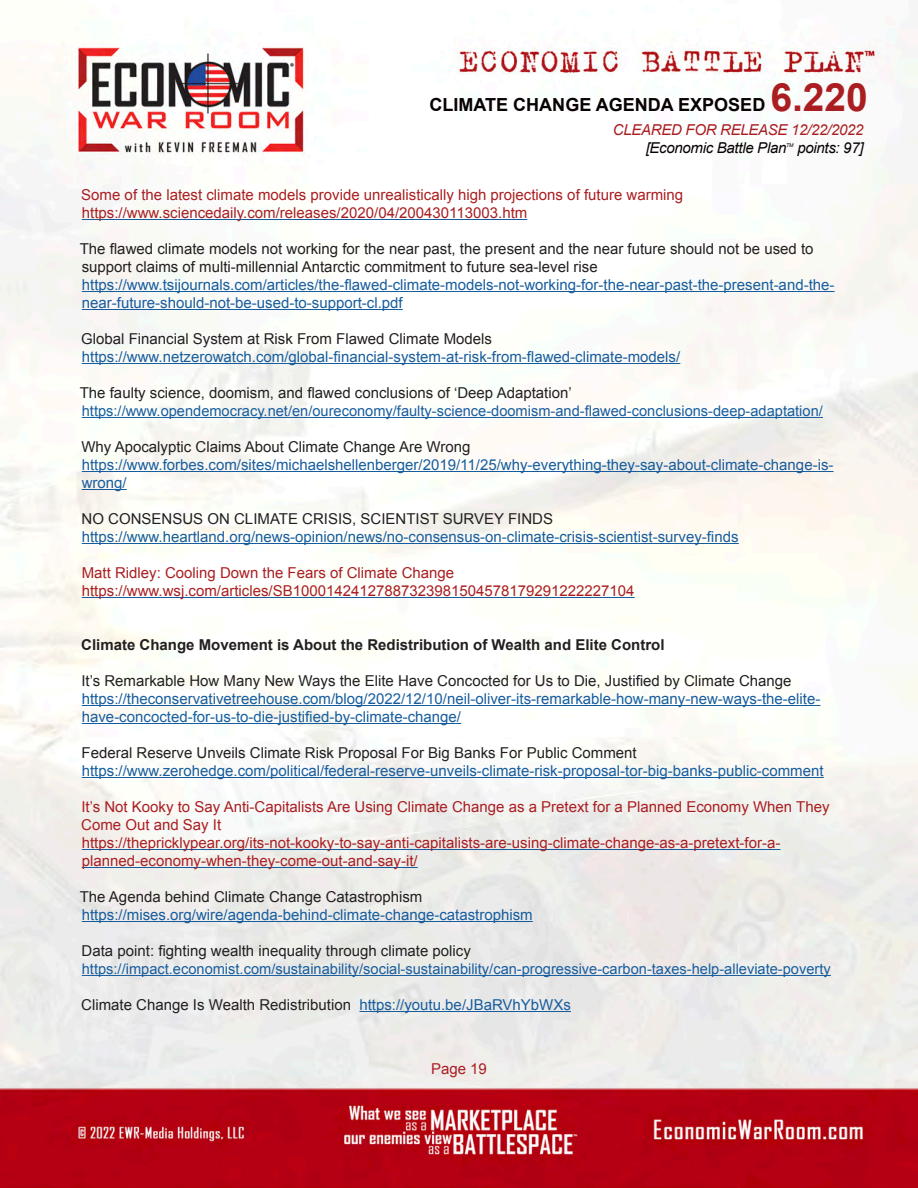
<style>
.page{position:relative;width:918px;height:1188px;background:#fff}
.page>*{position:absolute;margin:0;border:0;box-sizing:border-box;transform-origin:0 0}
.t1{font:700 18px "Arial";color:#080302}
.t2{font:15px/18px "Arial";color:#175d9e}
.t3{font:15px/18px "Arial";color:#231f20}
.t4{font:15px/18px "Arial";color:#aa1e21}
.t5{font:700 15px "Arial";color:#231f20}
.t6{font:italic 15px "Arial";letter-spacing:-.02em;color:#080302}
.t7{font:italic 15px "Arial";letter-spacing:-.02em;color:#aa1e21}
.t8{font:14.7px "Arial";color:#175d9e}
.t9{font:italic 5.25px "Arial";color:#080302}
.s1{font-size:39px;color:#aa1e21}
.s2{color:#175d9e}
</style>
<div class="page">
<img style="left:0;top:5px;width:918px;height:1183px">
<hr style="left:82px;top:219px;width:445px;height:1px;background:#175d9e">
<hr style="left:82px;top:291px;width:753px;height:1px;background:#175d9e">
<hr style="left:82px;top:309px;width:321px;height:1px;background:#175d9e">
<hr style="left:82px;top:363px;width:598px;height:1px;background:#175d9e">
<hr style="left:82px;top:417px;width:741px;height:1px;background:#175d9e">
<hr style="left:82px;top:471px;width:752px;height:1px;background:#175d9e">
<hr style="left:82px;top:489px;width:45px;height:1px;background:#175d9e">
<hr style="left:82px;top:543px;width:657px;height:1px;background:#175d9e">
<hr style="left:82px;top:597px;width:553px;height:1px;background:#175d9e">
<hr style="left:82px;top:705px;width:738px;height:1px;background:#175d9e">
<hr style="left:82px;top:723px;width:379px;height:1px;background:#175d9e">
<hr style="left:82px;top:777px;width:742px;height:1px;background:#175d9e">
<hr style="left:82px;top:849px;width:698px;height:1px;background:#175d9e">
<hr style="left:82px;top:867px;width:336px;height:1px;background:#175d9e">
<hr style="left:82px;top:921px;width:451px;height:1px;background:#175d9e">
<hr style="left:82px;top:975px;width:749px;height:1px;background:#175d9e">
<hr style="left:359px;top:1011px;width:212px;height:1px;background:#175d9e">
<p class="t1" style="left:429px;top:93px;width:440px">CLIMATE CHANGE AGENDA EXPOSED <span class="s1">6.220</span></p>
<p class="t7" style="left:613px;top:120px;width:252px">CLEARED FOR RELEASE 12/22/2022</p>
<p class="t6" style="left:646px;top:138px;width:142px">[Economic Battle Plan</p>
<p class="t9" style="left:786px;top:141px;width:9px">TM</p>
<p class="t6" style="left:797px;top:138px;width:68px">points: 97]</p>
<p class="t4" style="left:81px;top:186px;width:603px">Some of the latest climate models provide unrealistically high projections of future warming</p>
<p class="t4" style="left:82px;top:204px;width:447px">https://www.sciencedaily.com/releases/2020/04/200430113003.htm</p>
<p class="t3" style="left:80px;top:240px;width:735px">The flawed climate models not working for the near past, the present and the near future should not be used to support claims of multi-millennial Antarctic commitment to future sea-level rise</p>
<p class="t2" style="left:82px;top:276px;width:754px">https://www.tsijournals.com/articles/the-flawed-climate-models-not-working-for-the-near-past-the-present-and-the&shy;near-future-should-not-be-used-to-support-cl.pdf</p>
<p class="t3" style="left:81px;top:330px;width:412px">Global Financial System at Risk From Flawed Climate Models</p>
<p class="t2" style="left:82px;top:348px;width:600px">https://www.netzerowatch.com/global-financial-system-at-risk-from-flawed-climate-models/</p>
<p class="t3" style="left:80px;top:384px;width:493px">The faulty science, doomism, and flawed conclusions of ‘Deep Adaptation’</p>
<p class="t8" style="left:82px;top:401px;width:743px">https://www.opendemocracy.net/en/oureconomy/faulty-science-doomism-and-flawed-conclusions-deep-adaptation/</p>
<p class="t3" style="left:81px;top:438px;width:391px">Why Apocalyptic Claims About Climate Change Are Wrong</p>
<p class="t2" style="left:82px;top:456px;width:753px">https://www.forbes.com/sites/michaelshellenberger/2019/11/25/why-everything-they-say-about-climate-change-is&shy;wrong/</p>
<p class="t3" style="left:82px;top:510px;width:473px">NO CONSENSUS ON CLIMATE CRISIS, SCIENTIST SURVEY FINDS</p>
<p class="t2" style="left:82px;top:528px;width:658px">https://www.heartland.org/news-opinion/news/no-consensus-on-climate-crisis-scientist-survey-finds</p>
<p class="t4" style="left:82px;top:564px;width:374px">Matt Ridley: Cooling Down the Fears of Climate Change</p>
<p class="t4" style="left:82px;top:582px;width:554px">https://www.wsj.com/articles/SB10001424127887323981504578179291222227104</p>
<p class="t5" style="left:81px;top:635px;width:585px">Climate Change Movement is About the Redistribution of Wealth and Elite Control</p>
<p class="t3" style="left:81px;top:672px;width:712px">It’s Remarkable How Many New Ways the Elite Have Concocted for Us to Die, Justified by Climate Change</p>
<p class="t2" style="left:82px;top:690px;width:740px">https://theconservativetreehouse.com/blog/2022/12/10/neil-oliver-its-remarkable-how-many-new-ways-the-elite&shy;have-concocted-for-us-to-die-justified-by-climate-change/</p>
<p class="t3" style="left:82px;top:744px;width:557px">Federal Reserve Unveils Climate Risk Proposal For Big Banks For Public Comment</p>
<p class="t2" style="left:82px;top:762px;width:743px">https://www.zerohedge.com/political/federal-reserve-unveils-climate-risk-proposal-tor-big-banks-public-comment</p>
<p class="t4" style="left:81px;top:798px;width:750px">It’s Not Kooky to Say Anti-Capitalists Are Using Climate Change as a Pretext for a Planned Economy When They<br>Come Out and Say It</p>
<p class="t4" style="left:82px;top:834px;width:700px">https://thepricklypear.org/its-not-kooky-to-say-anti-capitalists-are-using-climate-change-as-a-pretext-for-a&shy;planned-economy-when-they-come-out-and-say-it/</p>
<p class="t3" style="left:80px;top:888px;width:344px">The Agenda behind Climate Change Catastrophism</p>
<p class="t2" style="left:82px;top:906px;width:452px">https://mises.org/wire/agenda-behind-climate-change-catastrophism</p>
<p class="t3" style="left:82px;top:942px;width:391px">Data point: fighting wealth inequality through climate policy</p>
<p class="t8" style="left:82px;top:959px;width:750px">https://impact.economist.com/sustainability/social-sustainability/can-progressive-carbon-taxes-help-alleviate-poverty</p>
<p class="t3" style="left:81px;top:996px;width:491px">Climate Change Is Wealth Redistribution <span class="s2">https://youtu.be/JBaRVhYbWXs</span></p>
<p class="t4" style="left:431px;top:1060px;width:57px">Page 19</p>
</div>
